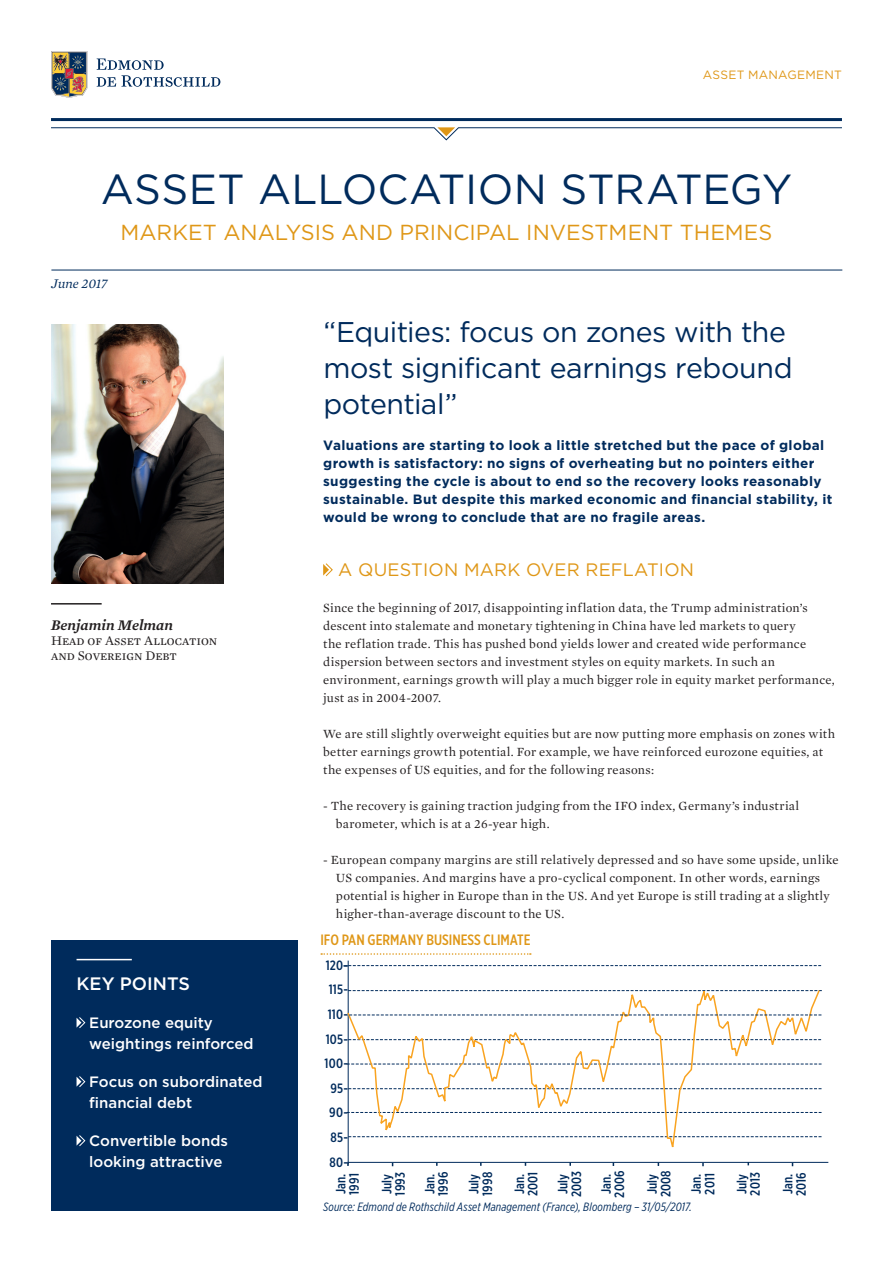
<style>
.page{position:relative;width:893px;height:1263px;background:#fff}
.page>*{position:absolute;margin:0;border:0;box-sizing:border-box;transform-origin:0 0}
.t1{font:42px "Gotham";letter-spacing:.005em;color:#002b5c}
.t2{font:28.5px/36px "Gotham";letter-spacing:-.015em;color:#002b5c}
.t3{font:21.75px "Gotham";color:#df9717}
.t4{font:18px "Gotham";letter-spacing:.01em;color:#df9717}
.t5{font:500 18px "Gotham";color:#fff}
.t6{font:500 15px/21px "Gotham";color:#fff}
.t7{font:500 15px "Gotham X Narrow";color:#df9717}
.t8{font:italic 600 15px "Mercury Text G1";color:#231f20}
.t9{font:700 13.5px/18px "Gotham";letter-spacing:.025em;color:#002b5c}
.t10{font:500 13.5px/13.5px "Gotham X Narrow";letter-spacing:.01em;color:#002b5c}
.t11{font:13.5px/15px "Mercury Text G1";color:#231f20}
.t12{font:italic 13.5px "Mercury Text G1";letter-spacing:.005em;color:#002b5c}
.t13{font:12.75px/18px "Mercury Text G1";letter-spacing:.015em;color:#231f20}
.t14{font:italic 12px "Gotham X Narrow";letter-spacing:.015em;color:#002b5c}
.t15{font:12px "Gotham";letter-spacing:.02em;color:#df9717}
</style>
<div class="page">
<svg style="left:51px;top:51px;width:36px;height:47px;background:#807567"></svg>
<svg style="left:97px;top:59px;width:123px;height:28px"></svg>
<hr style="left:51px;top:270px;width:791px;height:1px;background:#002b5c">
<svg style="left:51px;top:127px;width:791px;height:14px"></svg>
<hr style="left:51px;top:118px;width:791px;height:3px;background:#002b5c">
<img style="left:51px;top:324px;width:172px;height:259px">
<hr style="left:51px;top:603px;width:51px;height:1px;background:#231f20">
<svg style="left:323px;top:563px;width:10px;height:14px"></svg>
<div style="left:51px;top:940px;width:247px;height:270px;background:#002b5c"></div>
<hr style="left:77px;top:959px;width:55px;height:1px;background:#fff">
<svg style="left:77px;top:1017px;width:9px;height:12px"></svg>
<svg style="left:77px;top:1076px;width:9px;height:12px"></svg>
<svg style="left:77px;top:1135px;width:9px;height:12px"></svg>
<svg style="left:321px;top:953px;width:210px;height:2px"></svg>
<hr style="left:348px;top:960px;width:1px;height:204px;background:#002b5c">
<hr style="left:347px;top:1162px;width:481px;height:1px;background:#002b5c">
<svg style="left:343px;top:965px;width:478px;height:1px"></svg>
<svg style="left:346px;top:984px;width:475px;height:171px"></svg>
<svg style="left:349px;top:1014px;width:472px;height:1px"></svg>
<p class="t15" style="left:703px;top:67px;width:141px">ASSET MANAGEMENT</p>
<h1 class="t1" style="left:101px;top:162px;width:693px">ASSET ALLOCATION STRATEGY</h1>
<h3 class="t3" style="left:121px;top:218px;width:653px">MARKET ANALYSIS AND PRINCIPAL INVESTMENT THEMES</h3>
<p class="t12" style="left:51px;top:274px;width:58px">June 2017</p>
<p class="t8" style="left:51px;top:614px;width:123px">Benjamin Melman</p>
<p class="t11" style="left:51px;top:632px;width:168px">Head of Asset Allocation and Sovereign Debt</p>
<h3 class="t5" style="left:77px;top:972px;width:115px">KEY POINTS</h3>
<p class="t6" style="left:89px;top:1012px;width:166px">Eurozone equity weightings reinforced</p>
<p class="t6" style="left:89px;top:1071px;width:175px">Focus on subordinated financial debt</p>
<p class="t6" style="left:89px;top:1130px;width:140px">Convertible bonds looking attractive</p>
<h2 class="t2" style="left:323px;top:313px;width:471px">“Equities: focus on zones with the most significant earnings rebound potential”</h2>
<p class="t9" style="left:323px;top:436px;width:511px">Valuations are starting to look a little stretched but the pace of global growth is satisfactory: no signs of overheating but no pointers either suggesting the cycle is about to end so the recovery looks reasonably sustainable. But despite this marked economic and financial stability, it would be wrong to conclude that are no fragile areas.</p>
<h3 class="t4" style="left:338px;top:558px;width:357px">A QUESTION MARK OVER REFLATION</h3>
<p class="t13" style="left:323px;top:598px;width:513px">Since the beginning of 2017, disappointing inflation data, the Trump administration’s descent into stalemate and monetary tightening in China have led markets to query<br>the reflation trade. This has pushed bond yields lower and created wide performance dispersion between sectors and investment styles on equity markets. In such an environment, earnings growth will play a much bigger role in equity market performance, just as in 2004-2007.</p>
<p class="t13" style="left:323px;top:724px;width:513px">We are still slightly overweight equities but are now putting more emphasis on zones with better earnings growth potential. For example, we have reinforced eurozone equities, at the expenses of US equities, and for the following reasons:</p>
<p class="t13" style="left:336px;top:796px;width:465px;text-indent:-13px">- The recovery is gaining traction judging from the IFO index, Germany’s industrial barometer, which is at a 26-year high.</p>
<p class="t13" style="left:336px;top:850px;width:504px;text-indent:-13px">- European company margins are still relatively depressed and so have some upside, unlike US companies. And margins have a pro-cyclical component. In other words, earnings potential is higher in Europe than in the US. And yet Europe is still trading at a slightly higher-than-average discount to the US.</p>
<p class="t7" style="left:320px;top:930px;width:212px">IFO PAN GERMANY BUSINESS CLIMATE</p>
<p class="t10" style="left:325px;top:952px;width:25px;line-height:24.6px;text-align:center">120-<br>115-<br>110-<br>105-<br>100-<br>95-<br>90-<br>85-<br>80-</p>
<p class="t10" style="left:334px;top:1195px;width:23px;rotate:-90deg">Jan.<br>1991</p>
<p class="t10" style="left:380px;top:1195px;width:25px;rotate:-90deg">July<br>1993</p>
<p class="t10" style="left:467px;top:1196px;width:25px;rotate:-90deg">July<br>1998</p>
<p class="t10" style="left:512px;top:1196px;width:26px;rotate:-90deg">Jan.<br>2001</p>
<p class="t10" style="left:556px;top:1197px;width:28px;rotate:-90deg">July<br>2003</p>
<p class="t10" style="left:645px;top:1194px;width:22px;rotate:-90deg">July</p>
<p class="t10" style="left:423px;top:1196px;width:26px;rotate:-90deg">Jan.<br>1996</p>
<p class="t10" style="left:599px;top:1197px;width:29px;rotate:-90deg">Jan.<br>2006</p>
<p class="t10" style="left:659px;top:1197px;width:28px;rotate:-90deg">2008</p>
<p class="t10" style="left:689px;top:1194px;width:23px;rotate:-90deg">Jan.<br>2011</p>
<p class="t10" style="left:781px;top:1196px;width:25px;rotate:-90deg">Jan.<br>2016</p>
<p class="t10" style="left:735px;top:1195px;width:25px;rotate:-90deg">July<br>2013</p>
<p class="t14" style="left:323px;top:1199px;width:370px">Source: Edmond de Rothschild Asset Management (France), Bloomberg – 31/05/2017.</p>
</div>
